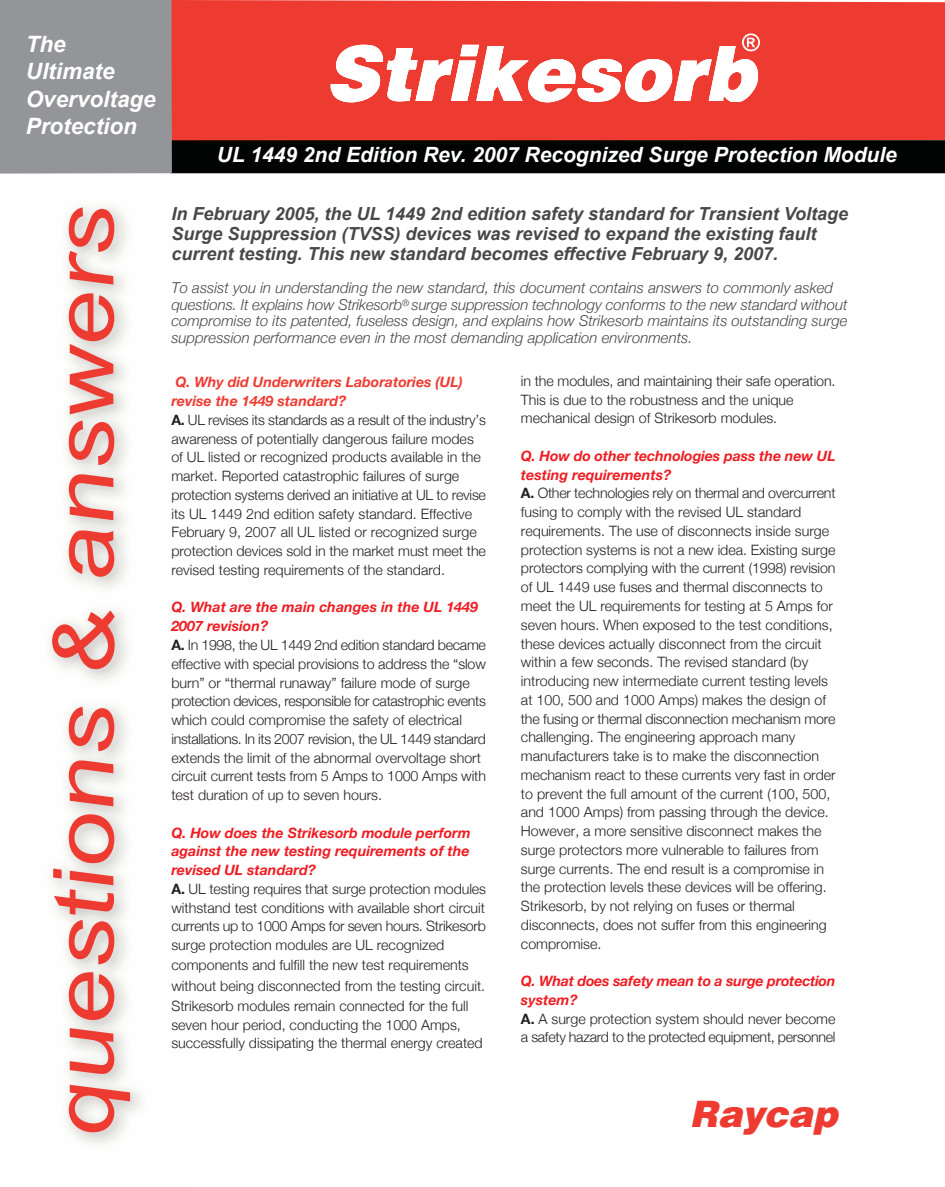
<style>
.page{position:relative;width:945px;height:1187px;background:#fff}
.page>*{position:absolute;margin:0;border:0;box-sizing:border-box;transform-origin:0 0}
.t1{font:italic 36px "Mg Helvetica Extra";color:#ee3b32}
.t2{font:italic 700 22.5px/27.3px "Arial";color:#fff}
.t3{font:italic 700 21px "Arial";color:#fff}
.t4{font:italic 700 18px/19.5px "Arial";color:#494849}
.t5{font:italic 300 15px/16.5px "Helvetica Neue";color:#494849}
.t6{font:300 14.25px/18.8px "Helvetica Neue";color:#231f20}
.t7{font:300 14.25px/18.8px "Helvetica Neue";letter-spacing:-.02em;color:#231f20}
.s1{font-weight:700;font-style:italic;color:#ee3b32}
.s2{font-weight:700}
.s3{font-weight:700;font-style:italic;color:#ee1d23}
</style>
<div class="page">
<img style="left:49px;top:206px;width:93px;height:939px">
<div style="left:172px;top:0;width:773px;height:140px;background:#ee3b32"></div>
<div style="left:172px;top:140px;width:773px;height:33px;background:#020404"></div>
<div style="left:0;top:0;width:172px;height:174px;background:#939598"></div>
<svg style="left:69px;top:1084px;width:61px;height:48px"></svg>
<svg style="left:70px;top:1028px;width:44px;height:46px"></svg>
<svg style="left:69px;top:972px;width:45px;height:48px"></svg>
<svg style="left:69px;top:920px;width:45px;height:44px"></svg>
<svg style="left:53px;top:814px;width:61px;height:100px"></svg>
<svg style="left:69px;top:760px;width:44px;height:46px"></svg>
<svg style="left:69px;top:706px;width:45px;height:45px"></svg>
<svg style="left:52px;top:610px;width:63px;height:59px"></svg>
<svg style="left:69px;top:530px;width:45px;height:47px"></svg>
<svg style="left:69px;top:474px;width:44px;height:46px"></svg>
<svg style="left:69px;top:420px;width:45px;height:45px"></svg>
<svg style="left:69px;top:293px;width:45px;height:121px"></svg>
<svg style="left:69px;top:207px;width:45px;height:77px"></svg>
<svg style="left:331px;top:33px;width:429px;height:70px"></svg>
<h2 class="t2" style="left:26px;top:31px;width:132px">The<br>Ultimate<br>Overvoltage<br>Protection</h2>
<h3 class="t3" style="left:217px;top:143px;width:681px">UL 1449 2nd Edition Rev. 2007 Recognized Surge Protection Module</h3>
<p class="t4" style="left:171px;top:204px;width:678px">In February 2005, the UL 1449 2nd edition safety standard for Transient Voltage<br>Surge Suppression (TVSS) devices was revised to expand the existing fault current testing. This new standard becomes effective February 9, 2007.</p>
<p class="t5" style="left:171px;top:279px;width:678px">To assist you in understanding the new standard, this document contains answers to commonly asked questions. It explains how Strikesorb<sup>®</sup> surge suppression technology conforms to the new standard without compromise to its patented, fuseless design, and explains how Strikesorb maintains its outstanding surge suppression performance even in the most demanding application environments.</p>
<p class="t6" style="left:171px;top:372px;width:316px"><span class="s1">Q. Why did Underwriters Laboratories (UL) revise the 1449 standard?<br></span><span class="s2">A.</span> UL revises its standards as a result of the industry’s awareness of potentially dangerous failure modes of UL listed or recognized products available in the market. Reported catastrophic failures of surge protection systems derived an initiative at UL to revise its UL 1449 2nd edition safety standard. Effective February 9, 2007 all UL listed or recognized surge protection devices sold in the market must meet the revised testing requirements of the standard.</p>
<p class="t6" style="left:171px;top:597px;width:316px"><span class="s3">Q. What are the main changes in the UL 1449<br>2007 revision?<br></span><span class="s2">A.</span> In 1998, the UL 1449 2nd edition standard became effective with special provisions to address the “slow burn” or “thermal runaway” failure mode of surge protection devices, responsible for catastrophic events which could compromise the safety of electrical installations. In its 2007 revision, the UL 1449 standard extends the limit of the abnormal overvoltage short circuit current tests from 5 Amps to 1000 Amps with test duration of up to seven hours.</p>
<p class="t6" style="left:171px;top:822px;width:316px"><span class="s3">Q. How does the Strikesorb module perform against the new testing requirements of the revised UL standard?<br></span><span class="s2">A.</span> UL testing requires that surge protection modules withstand test conditions with available short circuit currents up to 1000 Amps for seven hours. Strikesorb surge protection modules are UL recognized</p>
<p class="t6" style="left:171px;top:954px;width:315px;line-height:20.2px">components and fulfill the new test requirements without being disconnected from the testing circuit.<br>Strikesorb modules remain connected for the full</p>
<p class="t6" style="left:171px;top:1014px;width:313px">seven hour period, conducting the 1000 Amps, successfully dissipating the thermal energy created</p>
<p class="t6" style="left:521px;top:371px;width:316px">in the modules, and maintaining their safe operation.<br>This is due to the robustness and the unique mechanical design of Strikesorb modules.</p>
<p class="t6" style="left:521px;top:446px;width:316px"><span class="s3">Q. How do other technologies pass the new UL testing requirements?<br></span><span class="s2">A.</span> Other technologies rely on thermal and overcurrent fusing to comply with the revised UL standard requirements. The use of disconnects inside surge protection systems is not a new idea. Existing surge protectors complying with the current (1998) revision of UL 1449 use fuses and thermal disconnects to meet the UL requirements for testing at 5 Amps for seven hours. When exposed to the test conditions, these devices actually disconnect from the circuit within a few seconds. The revised standard (by introducing new intermediate current testing levels at 100, 500 and 1000 Amps) makes the design of the fusing or thermal disconnection mechanism more challenging. The engineering approach many manufacturers take is to make the disconnection mechanism react to these currents very fast in order to prevent the full amount of the current (100, 500, and 1000 Amps) from passing through the device.<br>However, a more sensitive disconnect makes the surge protectors more vulnerable to failures from surge currents. The end result is a compromise in the protection levels these devices will be offering.<br>Strikesorb, by not relying on fuses or thermal disconnects, does not suffer from this engineering compromise.</p>
<p class="t7" style="left:521px;top:971px;width:316px"><span class="s3">Q. What does safety mean to a surge protection system?<br></span><span class="s2">A.</span> A surge protection system should never become a safety hazard to the protected equipment, personnel</p>
<h1 class="t1" style="left:690px;top:1100px;width:150px">Raycap</h1>
</div>
